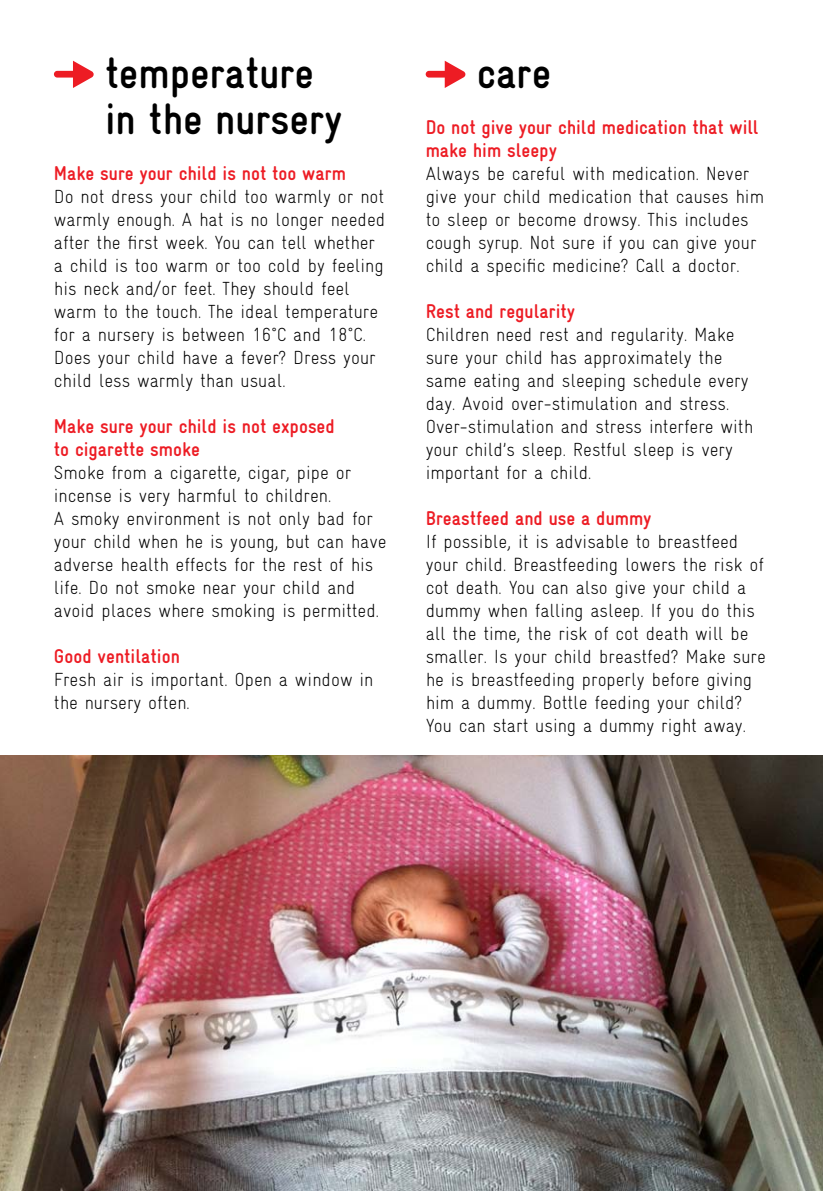
<style>
.page{position:relative;width:823px;height:1191px;background:#fff}
.page>*{position:absolute;margin:0;border:0;box-sizing:border-box;transform-origin:0 0}
.t1{font:700 condensed 44px/46px "Gravur";color:#000}
.t2{font:700 condensed 20px/23px "Gravur";color:#ed1c24}
.t3{font:300 condensed 19px/23px "Gravur";color:#000}
</style>
<div class="page">
<img style="left:0;top:755px;width:822px;height:436px">
<svg style="left:54px;top:61px;width:40px;height:27px"></svg>
<svg style="left:425px;top:61px;width:40px;height:27px"></svg>
<h1 class="t1" style="left:105px;top:50px;width:239px">temperature in the nursery</h1>
<p class="t2" style="left:54px;top:162px;width:293px">Make sure your child is not too warm</p>
<p class="t3" style="left:54px;top:185px;width:333px">Do not dress your child too warmly or not warmly enough. A hat is no longer needed after the first week. You can tell whether a child is too warm or too cold by feeling his neck and/or feet. They should feel warm to the touch. The ideal temperature for a nursery is between 16°C and 18°C.<br>Does your child have a fever? Dress your child less warmly than usual.</p>
<p class="t2" style="left:54px;top:415px;width:282px">Make sure your child is not exposed to cigarette smoke</p>
<p class="t3" style="left:54px;top:461px;width:334px">Smoke from a cigarette, cigar, pipe or incense is very harmful to children.<br>A smoky environment is not only bad for your child when he is young, but can have adverse health effects for the rest of his life. Do not smoke near your child and avoid places where smoking is permitted.</p>
<p class="t2" style="left:54px;top:645px;width:127px">Good ventilation</p>
<p class="t3" style="left:54px;top:668px;width:321px">Fresh air is important. Open a window in the nursery often.</p>
<h1 class="t1" style="left:476px;top:50px;width:76px">care</h1>
<p class="t2" style="left:425px;top:116px;width:334px">Do not give your child medication that will make him sleepy</p>
<p class="t3" style="left:425px;top:162px;width:339px">Always be careful with medication. Never give your child medication that causes him to sleep or become drowsy. This includes cough syrup. Not sure if you can give your child a specific medicine? Call a doctor.</p>
<p class="t2" style="left:425px;top:300px;width:151px">Rest and regularity</p>
<p class="t3" style="left:425px;top:323px;width:329px">Children need rest and regularity. Make sure your child has approximately the same eating and sleeping schedule every day. Avoid over-stimulation and stress.<br>Over-stimulation and stress interfere with your child’s sleep. Restful sleep is very important for a child.</p>
<p class="t2" style="left:425px;top:507px;width:227px">Breastfeed and use a dummy</p>
<p class="t3" style="left:425px;top:530px;width:341px">If possible, it is advisable to breastfeed your child. Breastfeeding lowers the risk of cot death. You can also give your child a dummy when falling asleep. If you do this all the time, the risk of cot death will be smaller. Is your child breastfed? Make sure he is breastfeeding properly before giving him a dummy. Bottle feeding your child?<br>You can start using a dummy right away.</p>
</div>
